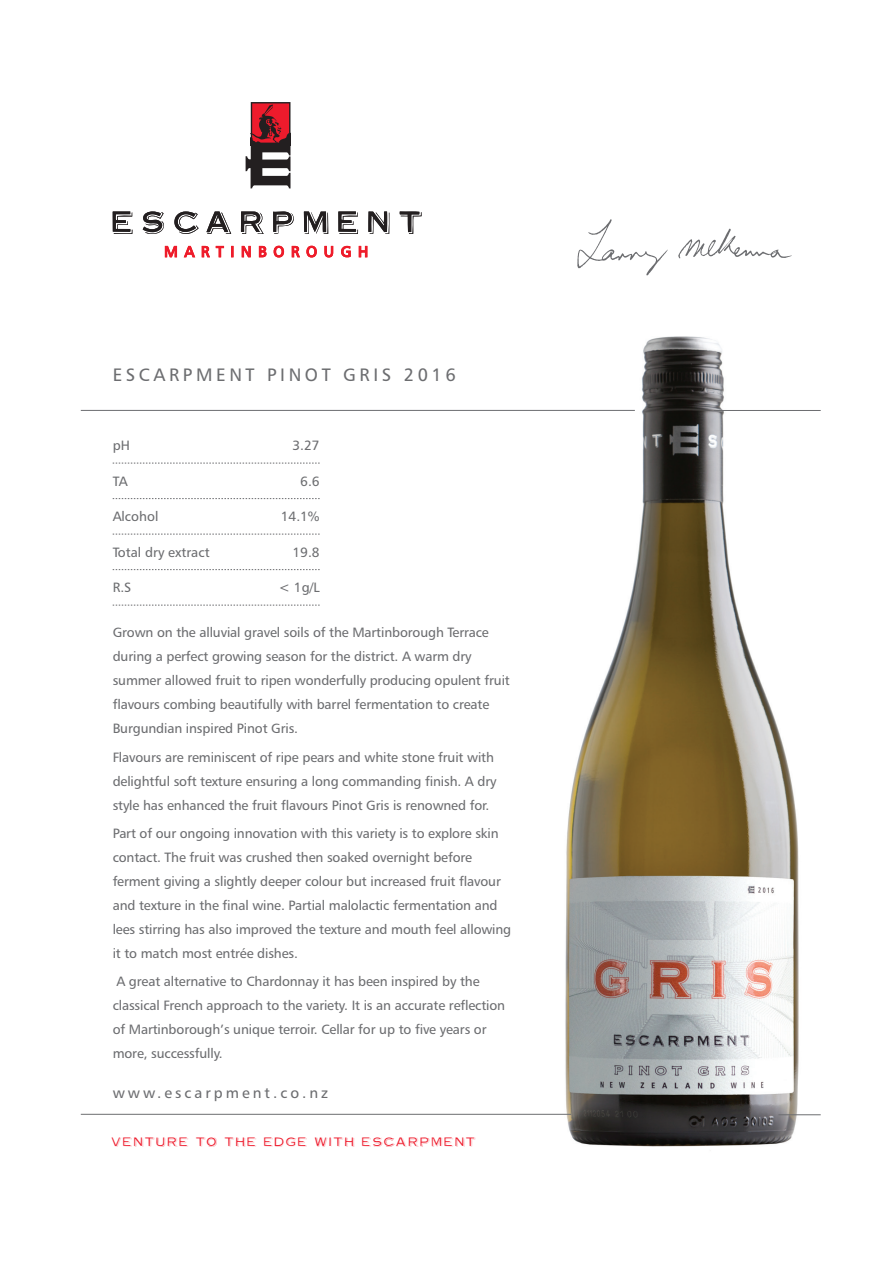
<style>
.page{position:relative;width:893px;height:1263px;background:#fff}
.page>*{position:absolute;margin:0;border:0;box-sizing:border-box;transform-origin:0 0}
.t1{font:18px "Humanist 777 BT Roman B";letter-spacing:.2em;color:#6c6d70}
.t2{font:15px "Stick On S Caps SSK";letter-spacing:.1em;color:#ee1b2c}
.t3{font:15px "Humanist 777 BT Roman B";letter-spacing:.2em;color:#6c6d70}
.t4{font:13.5px/24px "Humanist 777 BT Roman B";letter-spacing:-.01em;color:#6c6d70}
</style>
<div class="page">
<svg style="left:113px;top:211px;width:19px;height:23px"></svg>
<svg style="left:143px;top:211px;width:21px;height:23px"></svg>
<svg style="left:174px;top:211px;width:24px;height:23px"></svg>
<svg style="left:206px;top:211px;width:25px;height:23px"></svg>
<svg style="left:241px;top:211px;width:23px;height:23px"></svg>
<svg style="left:273px;top:211px;width:21px;height:23px"></svg>
<svg style="left:304px;top:211px;width:24px;height:23px"></svg>
<svg style="left:338px;top:211px;width:20px;height:23px"></svg>
<svg style="left:368px;top:211px;width:21px;height:23px"></svg>
<svg style="left:400px;top:211px;width:22px;height:23px"></svg>
<svg style="left:165px;top:246px;width:12px;height:11px"></svg>
<svg style="left:184px;top:246px;width:11px;height:11px"></svg>
<svg style="left:202px;top:246px;width:7px;height:11px"></svg>
<svg style="left:216px;top:246px;width:8px;height:11px"></svg>
<svg style="left:242px;top:246px;width:8px;height:11px"></svg>
<svg style="left:259px;top:246px;width:7px;height:11px"></svg>
<svg style="left:274px;top:246px;width:10px;height:11px"></svg>
<svg style="left:292px;top:246px;width:7px;height:11px"></svg>
<svg style="left:307px;top:246px;width:9px;height:11px"></svg>
<svg style="left:325px;top:246px;width:8px;height:11px"></svg>
<svg style="left:341px;top:246px;width:9px;height:11px"></svg>
<svg style="left:359px;top:246px;width:8px;height:11px"></svg>
<svg style="left:246px;top:102px;width:44px;height:86px"></svg>
<img style="left:251px;top:102px;width:39px;height:43px">
<img style="left:577px;top:219px;width:215px;height:57px">
<img style="left:547px;top:336px;width:269px;height:811px">
<hr style="left:81px;top:410px;width:554px;height:1px;background:#6c6d70">
<hr style="left:81px;top:1114px;width:490px;height:1px;background:#6c6d70">
<hr style="left:713px;top:410px;width:108px;height:1px;background:#6c6d70">
<hr style="left:778px;top:1114px;width:43px;height:1px;background:#6c6d70">
<svg style="left:113px;top:463px;width:207px;height:1px"></svg>
<svg style="left:113px;top:498px;width:207px;height:1px"></svg>
<svg style="left:113px;top:534px;width:207px;height:1px"></svg>
<svg style="left:113px;top:569px;width:207px;height:1px"></svg>
<svg style="left:113px;top:605px;width:207px;height:1px"></svg>
<h1 class="t1" style="left:113px;top:363px;width:345px">ESCARPMENT PINOT GRIS 2016</h1>
<p class="t4" style="left:113px;top:433px;width:19px">pH</p>
<p class="t4" style="left:293px;top:433px;width:29px">3.27</p>
<p class="t4" style="left:113px;top:469px;width:17px">TA</p>
<p class="t4" style="left:300px;top:469px;width:21px">6.6</p>
<p class="t4" style="left:113px;top:504px;width:47px">Alcohol</p>
<p class="t4" style="left:281px;top:504px;width:40px">14.1%</p>
<p class="t4" style="left:113px;top:540px;width:98px">Total dry extract</p>
<p class="t4" style="left:293px;top:540px;width:29px">19.8</p>
<p class="t4" style="left:113px;top:575px;width:20px">R.S</p>
<p class="t4" style="left:279px;top:575px;width:42px">&lt; 1g/L</p>
<p class="t4" style="left:113px;top:620px;width:399px">Grown on the alluvial gravel soils of the Martinborough Terrace during a perfect growing season for the district. A warm dry summer allowed fruit to ripen wonderfully producing opulent fruit flavours combing beautifully with barrel fermentation to create Burgundian inspired Pinot Gris.</p>
<p class="t4" style="left:113px;top:745px;width:385px">Flavours are reminiscent of ripe pears and white stone fruit with delightful soft texture ensuring a long commanding finish. A dry style has enhanced the fruit flavours Pinot Gris is renowned for.</p>
<p class="t4" style="left:113px;top:821px;width:400px">Part of our ongoing innovation with this variety is to explore skin contact. The fruit was crushed then soaked overnight before ferment giving a slightly deeper colour but increased fruit flavour and texture in the final wine. Partial malolactic fermentation and lees stirring has also improved the texture and mouth feel allowing it to match most entrée dishes.</p>
<p class="t4" style="left:113px;top:969px;width:394px">A great alternative to Chardonnay it has been inspired by the classical French approach to the variety. It is an accurate reflection of Martinborough’s unique terroir. Cellar for up to five years or more, successfully.</p>
<p class="t3" style="left:113px;top:1083px;width:217px">www.escarpment.co.nz</p>
<p class="t2" style="left:112px;top:1135px;width:366px">VENTURE TO THE EDGE WITH ESCARPMENT</p>
</div>
